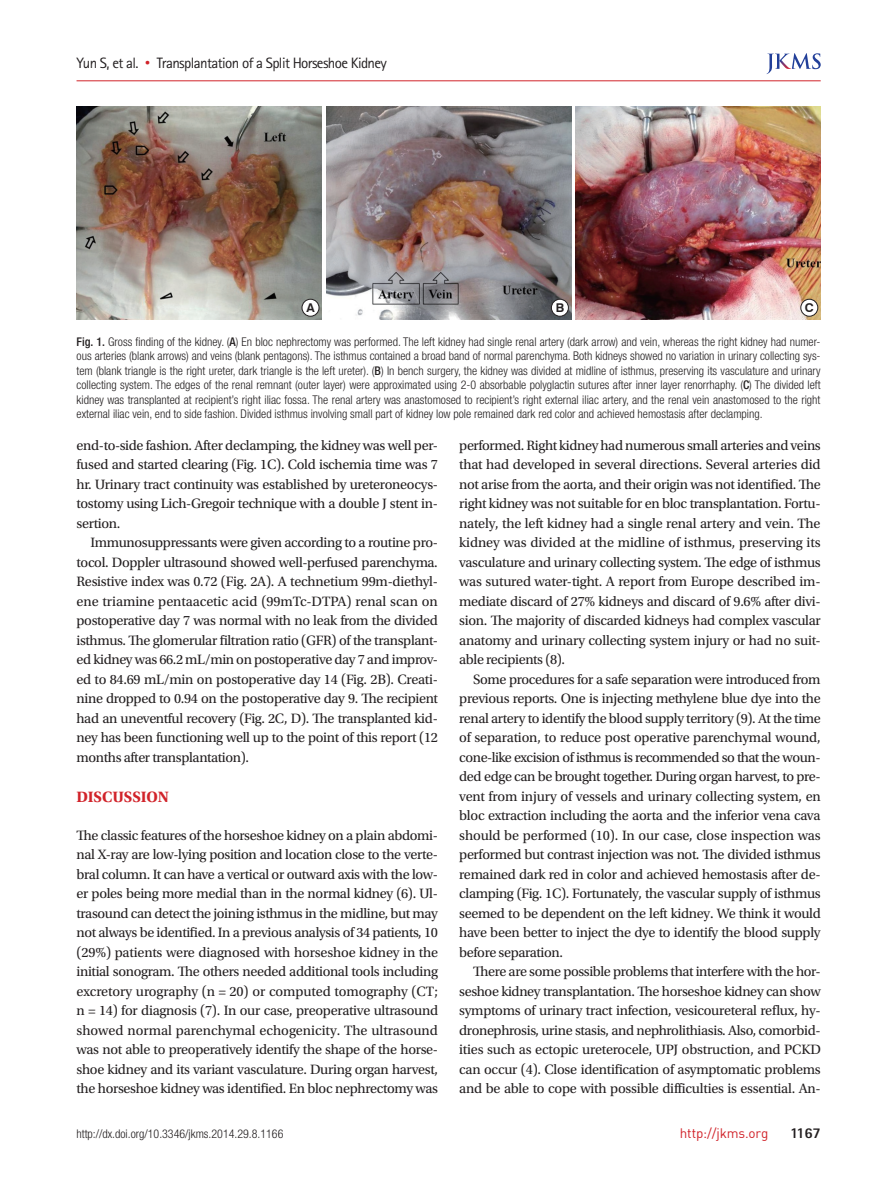
<style>
.page{position:relative;width:893px;height:1191px;background:#fff}
.page>*{position:absolute;margin:0;border:0;box-sizing:border-box;transform-origin:0 0}
.본문-대제목{font:700 15.75px "Utopia Std";letter-spacing:-.01em;color:#d1232a}
.하시라{font:15px "Rotis Sans Serif Std";letter-spacing:-.04em;color:#231f20}
.t1{font:800 15px "Rotis Sans Serif Std";color:#231f20}
.본문{font:14.25px/19.5px "Utopia Std";letter-spacing:-.025em;color:#231f20;text-align:justify}
.t2{font:13.5px "Dinreg";letter-spacing:-.01em;color:#d1232a}
.t3{font:700 12.15px "Swiss 721 BT";color:#231f20}
.표_그림_캡션{font:300 condensed 12px/14.4px "Helvetica Neue LT Std";color:#231f20;text-align:justify}
.s1{font-family:"Dotum";color:#d1232a}
.s2{font-weight:500}
</style>
<div class="page">
<hr style="left:77px;top:80px;width:744px;height:1px;background:#d1232a">
<svg style="left:766px;top:53px;width:55px;height:21px"></svg>
<img style="left:77px;top:106px;width:245px;height:213px">
<img style="left:326px;top:106px;width:245px;height:213px">
<img style="left:575px;top:106px;width:246px;height:213px">
<div style="left:302px;top:299px;width:17px;height:17px;background:#fff;border-radius:50%"></div>
<div style="left:302px;top:299px;width:17px;height:17px;border:1px solid #231f20;border-radius:50%"></div>
<div style="left:551px;top:299px;width:17px;height:17px;background:#fff;border-radius:50%"></div>
<div style="left:551px;top:299px;width:18px;height:17px;border:1px solid #231f20;border-radius:50%"></div>
<div style="left:801px;top:299px;width:17px;height:17px;background:#fff;border-radius:50%"></div>
<div style="left:801px;top:299px;width:17px;height:17px;border:1px solid #231f20;border-radius:50%"></div>
<p class="하시라" style="left:77px;top:54px;width:312px">Yun S, et al. <span class="s1">•</span> Transplantation of a Split Horseshoe Kidney</p>
<p class="t3" style="left:306px;top:300px;width:10px">A</p>
<p class="t3" style="left:556px;top:300px;width:10px">B</p>
<p class="t3" style="left:805px;top:300px;width:10px">C</p>
<p class="표_그림_캡션" style="left:77px;top:334px;width:745px"><span class="s2">Fig. 1.</span> Gross finding of the kidney. (<span class="s2">A</span>) En bloc nephrectomy was performed. The left kidney had single renal artery (dark arrow) and vein, whereas the right kidney had numer&shy;ous arteries (blank arrows) and veins (blank pentagons). The isthmus contained a broad band of normal parenchyma. Both kidneys showed no variation in urinary collecting sys&shy;tem (blank triangle is the right ureter, dark triangle is the left ureter). (<span class="s2">B</span>) In bench surgery, the kidney was divided at midline of isthmus, preserving its vasculature and urinary collecting system. The edges of the renal remnant (outer layer) were approximated using 2-0 absorbable polyglactin sutures after inner layer renorrhaphy. (<span class="s2">C</span>) The divided left kidney was transplanted at recipient’s right iliac fossa. The renal artery was anastomosed to recipient’s right external iliac artery, and the renal vein anastomosed to the right external iliac vein, end to side fashion. Divided isthmus involving small part of kidney low pole remained dark red color and achieved hemostasis after declamping.</p>
<p class="본문" style="left:77px;top:435px;width:363px">end-to-side fashion. After declamping, the kidney was well per&shy;fused and started clearing (Fig. 1C). Cold ischemia time was 7 hr. Urinary tract continuity was established by ureteroneocys&shy;tostomy using Lich-Gregoir technique with a double J stent in&shy;sertion.</p>
<p class="본문" style="left:77px;top:533px;width:363px;text-align:left;text-indent:14px">Immunosuppressants were given according to a routine pro&shy;tocol. Doppler ultrasound showed well-perfused parenchyma.<br>Resistive index was 0.72 (Fig. 2A). A technetium 99m-diethyl&shy;ene triamine pentaacetic acid (99mTc-DTPA) renal scan on postoperative day 7 was normal with no leak from the divided isthmus. The glomerular filtration ratio (GFR) of the transplant&shy;ed kidney was 66.2 mL/min on postoperative day 7 and improv&shy;ed to 84.69 mL/min on postoperative day 14 (Fig. 2B). Creati&shy;nine dropped to 0.94 on the postoperative day 9. The recipient had an uneventful recovery (Fig. 2C, D). The transplanted kid&shy;ney has been functioning well up to the point of this report (12 months after transplantation).</p>
<p class="본문-대제목" style="left:77px;top:787px;width:94px">DISCUSSION</p>
<p class="본문" style="left:77px;top:825px;width:363px">The classic features of the horseshoe kidney on a plain abdomi&shy;nal X-ray are low-lying position and location close to the verte&shy;bral column. It can have a vertical or outward axis with the low&shy;er poles being more medial than in the normal kidney (6). Ul&shy;trasound can detect the joining isthmus in the midline, but may not always be identified. In a previous analysis of 34 patients, 10 (29%) patients were diagnosed with horseshoe kidney in the initial sonogram. The others needed additional tools including excretory urography (n = 20) or computed tomography (CT; n = 14) for diagnosis (7). In our case, preoperative ultrasound showed normal parenchymal echogenicity. The ultrasound was not able to preoperatively identify the shape of the horse&shy;shoe kidney and its variant vasculature. During organ harvest, the horseshoe kidney was identified. En bloc nephrectomy was</p>
<p class="본문" style="left:459px;top:435px;width:363px">performed. Right kidney had numerous small arteries and veins that had developed in several directions. Several arteries did not arise from the aorta, and their origin was not identified. The right kidney was not suitable for en bloc transplantation. Fortu&shy;nately, the left kidney had a single renal artery and vein. The kidney was divided at the midline of isthmus, preserving its vasculature and urinary collecting system. The edge of isthmus was sutured water-tight. A report from Europe described im&shy;mediate discard of 27% kidneys and discard of 9.6% after divi&shy;sion. The majority of discarded kidneys had complex vascular anatomy and urinary collecting system injury or had no suit&shy;able recipients (8).</p>
<p class="본문" style="left:459px;top:669px;width:363px;text-align:left;text-indent:14px">Some procedures for a safe separation were introduced from previous reports. One is injecting methylene blue dye into the renal artery to identify the blood supply territory (9). At the time of separation, to reduce post operative parenchymal wound, cone-like excision of isthmus is recommended so that the woun&shy;ded edge can be brought together. During organ harvest, to pre&shy;vent from injury of vessels and urinary collecting system, en bloc extraction including the aorta and the inferior vena cava should be performed (10). In our case, close inspection was performed but contrast injection was not. The divided isthmus remained dark red in color and achieved hemostasis after de&shy;clamping (Fig. 1C). Fortunately, the vascular supply of isthmus seemed to be dependent on the left kidney. We think it would have been better to inject the dye to identify the blood supply before separation.</p>
<p class="본문" style="left:459px;top:962px;width:363px;text-align:left;text-indent:14px">There are some possible problems that interfere with the hor&shy;seshoe kidney transplantation. The horseshoe kidney can show symptoms of urinary tract infection, vesicoureteral reflux, hy&shy;dronephrosis, urine stasis, and nephrolithiasis. Also, comorbid&shy;ities such as ectopic ureterocele, UPJ obstruction, and PCKD can occur (4). Close identification of asymptomatic problems and be able to cope with possible difficulties is essential. An-</p>
<p class="표_그림_캡션" style="left:77px;top:1126px;width:208px">http://dx.doi.org/10.3346/jkms.2014.29.8.1166</p>
<p class="t2" style="left:680px;top:1124px;width:90px">http://jkms.org</p>
<p class="t1" style="left:790px;top:1123px;width:32px">1167</p>
</div>
